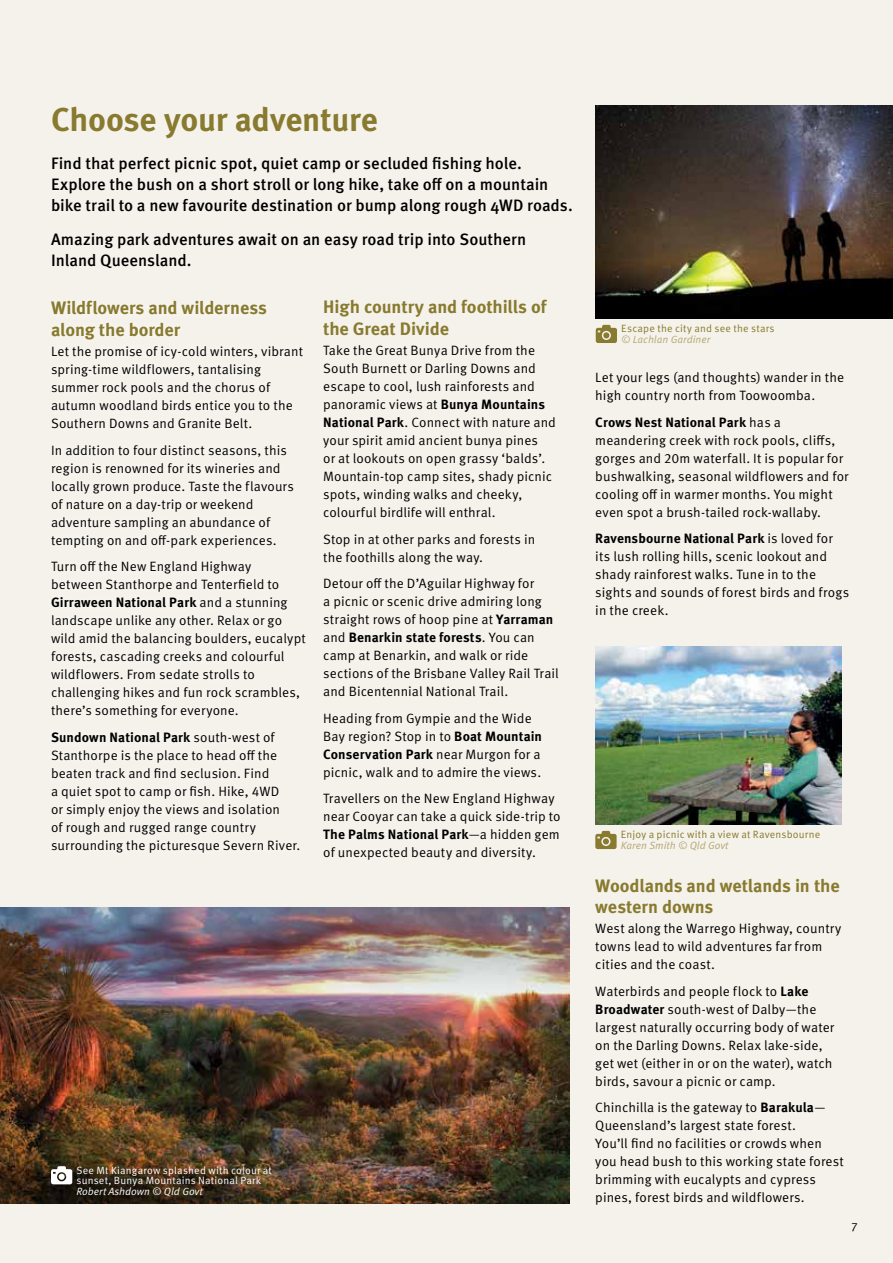
<style>
.page{position:relative;width:893px;height:1263px;background:#f5f2eb}
.page>*{position:absolute;margin:0;border:0;box-sizing:border-box;transform-origin:0 0}
.t1{font:700 33px "Meta Pro";letter-spacing:-.01em;color:#887a2f}
.t2{font:700 18px/21.6px "Meta Pro";letter-spacing:-.005em;color:#887a2f}
.t3{font:500 16.5px/21px "Meta Pro";color:#000}
.t4{font:13.5px/18px "Meta Pro Norm";letter-spacing:.005em;color:#000}
.t5{font:700 13.5px "Meta Pro";letter-spacing:.005em;color:#000}
.t6{font:12px "Meta Pro Norm";color:#000}
.t7{font:10.5px/10.5px "Meta Pro Norm";letter-spacing:.02em;color:#fff}
.t8{font:10.5px "Meta Pro Norm";letter-spacing:.02em;color:#887a2f}
.t9{font:10.5px "Meta Pro Norm Ita";color:#b3a774}
.t10{font:10.5px "Meta Pro Norm Ita";color:#fff}
.s1{font-family:"Meta Pro Norm";font-weight:400}
.s2{font-family:"Meta Pro";font-weight:700}
</style>
<div class="page">
<img style="left:0;top:908px;width:570px;height:295px">
<img style="left:595px;top:646px;width:247px;height:178px">
<img style="left:595px;top:106px;width:298px;height:212px">
<svg style="left:595px;top:831px;width:22px;height:18px"></svg>
<svg style="left:51px;top:1166px;width:21px;height:18px"></svg>
<svg style="left:596px;top:325px;width:21px;height:18px"></svg>
<h1 class="t1" style="left:51px;top:94px;width:328px">Choose your adventure</h1>
<p class="t3" style="left:51px;top:152px;width:523px">Find that perfect picnic spot, quiet camp or secluded fishing hole.<br>Explore the bush on a short stroll or long hike, take off on a mountain bike trail to a new favourite destination or bump along rough 4WD roads.</p>
<p class="t3" style="left:51px;top:228px;width:477px">Amazing park adventures await on an easy road trip into Southern<br>Inland Queensland.</p>
<h2 class="t2" style="left:51px;top:296px;width:218px">Wildflowers and wilderness along the border</h2>
<p class="t4" style="left:51px;top:342px;width:254px">Let the promise of icy-cold winters, vibrant spring-time wildflowers, tantalising summer rock pools and the chorus of autumn woodland birds entice you to the Southern Downs and Granite Belt.</p>
<p class="t4" style="left:51px;top:440px;width:244px">In addition to four distinct seasons, this region is renowned for its wineries and locally grown produce. Taste the flavours of nature on a day-trip or weekend adventure sampling an abundance of tempting on and off-park experiences.</p>
<p class="t4" style="left:51px;top:557px;width:230px">Turn off the New England Highway between Stanthorpe and Tenterfield to</p>
<p class="t5" style="left:51px;top:592px;width:238px">Girraween National Park <span class="s1">and a stunning</span></p>
<p class="t4" style="left:51px;top:611px;width:256px">landscape unlike any other. Relax or go wild amid the balancing boulders, eucalypt forests, cascading creeks and colourful wildflowers. From sedate strolls to challenging hikes and fun rock scrambles, there’s something for everyone.</p>
<p class="t5" style="left:51px;top:726px;width:225px">Sundown National Park <span class="s1">south-west of</span></p>
<p class="t4" style="left:51px;top:745px;width:251px">Stanthorpe is the place to head off the beaten track and find seclusion. Find<br>a quiet spot to camp or fish. Hike, 4WD<br>or simply enjoy the views and isolation<br>of rough and rugged range country surrounding the picturesque Severn River.</p>
<h2 class="t2" style="left:323px;top:295px;width:225px">High country and foothills of the Great Divide</h2>
<p class="t4" style="left:323px;top:341px;width:234px">Take the Great Bunya Drive from the South Burnett or Darling Downs and escape to cool, lush rainforests and panoramic views at <span class="s2">Bunya Mountains National Park</span>. Connect with nature and your spirit amid ancient bunya pines<br>or at lookouts on open grassy ‘balds’.<br>Mountain-top camp sites, shady picnic spots, winding walks and cheeky, colourful birdlife will enthral.</p>
<p class="t4" style="left:323px;top:529px;width:214px">Stop in at other parks and forests in the foothills along the way.</p>
<p class="t4" style="left:323px;top:573px;width:232px">Detour off the D’Aguilar Highway for<br>a picnic or scenic drive admiring long straight rows of hoop pine at <span class="s2">Yarraman</span></p>
<p class="t5" style="left:323px;top:627px;width:213px"><span class="s1">and</span> Benarkin state forests<span class="s1">. You can</span></p>
<p class="t4" style="left:323px;top:645px;width:237px">camp at Benarkin, and walk or ride sections of the Brisbane Valley Rail Trail and Bicentennial National Trail.</p>
<p class="t4" style="left:323px;top:708px;width:220px">Heading from Gympie and the Wide<br>Bay region? Stop in to <span class="s2">Boat Mountain</span></p>
<p class="t5" style="left:323px;top:743px;width:219px">Conservation Park <span class="s1">near Murgon for a</span></p>
<p class="t4" style="left:323px;top:758px;width:233px;line-height:26.5px">picnic, walk and to admire the views.<br>Travellers on the New England Highway</p>
<p class="t4" style="left:323px;top:806px;width:239px">near Cooyar can take a quick side-trip to</p>
<p class="t5" style="left:323px;top:824px;width:238px">The Palms National Park<span class="s1">—a hidden gem</span></p>
<p class="t4" style="left:323px;top:842px;width:214px">of unexpected beauty and diversity.</p>
<p class="t7" style="left:77px;top:1164px;width:197px">See Mt Kiangarow splashed with colour at sunset, Bunya Mountains National Park</p>
<p class="t10" style="left:77px;top:1183px;width:128px">Robert Ashdown © Qld Govt</p>
<p class="t8" style="left:621px;top:321px;width:155px">Escape the city and see the stars</p>
<p class="t9" style="left:621px;top:331px;width:91px">© Lachlan Gardiner</p>
<p class="t4" style="left:595px;top:368px;width:250px">Let your legs (and thoughts) wander in the high country north from Toowoomba.</p>
<p class="t5" style="left:595px;top:411px;width:187px">Crows Nest National Park <span class="s1">has a</span></p>
<p class="t4" style="left:595px;top:430px;width:255px">meandering creek with rock pools, cliffs, gorges and 20m waterfall. It is popular for bushwalking, seasonal wildflowers and for cooling off in warmer months. You might even spot a brush-tailed rock-wallaby.</p>
<p class="t5" style="left:595px;top:528px;width:239px">Ravensbourne National Park <span class="s1">is loved for</span></p>
<p class="t4" style="left:595px;top:547px;width:255px">its lush rolling hills, scenic lookout and shady rainforest walks. Tune in to the sights and sounds of forest birds and frogs in the creek.</p>
<p class="t8" style="left:621px;top:827px;width:201px">Enjoy a picnic with a view at Ravensbourne</p>
<p class="t9" style="left:621px;top:837px;width:109px">Karen Smith © Qld Govt</p>
<h2 class="t2" style="left:595px;top:873px;width:246px">Woodlands and wetlands in the western downs</h2>
<p class="t4" style="left:595px;top:919px;width:248px">West along the Warrego Highway, country towns lead to wild adventures far from cities and the coast.</p>
<p class="t4" style="left:595px;top:981px;width:240px">Waterbirds and people flock to <span class="s2">Lake Broadwater</span> south-west of Dalby—the largest naturally occurring body of water on the Darling Downs. Relax lake-side, get wet (either in or on the water), watch birds, savour a picnic or camp.</p>
<p class="t4" style="left:595px;top:1098px;width:250px">Chinchilla is the gateway to <span class="s2">Barakula</span>— Queensland’s largest state forest.<br>You’ll find no facilities or crowds when you head bush to this working state forest brimming with eucalypts and cypress pines, forest birds and wildflowers.</p>
<p class="t6" style="left:851px;top:1218px;width:8px">7</p>
</div>
